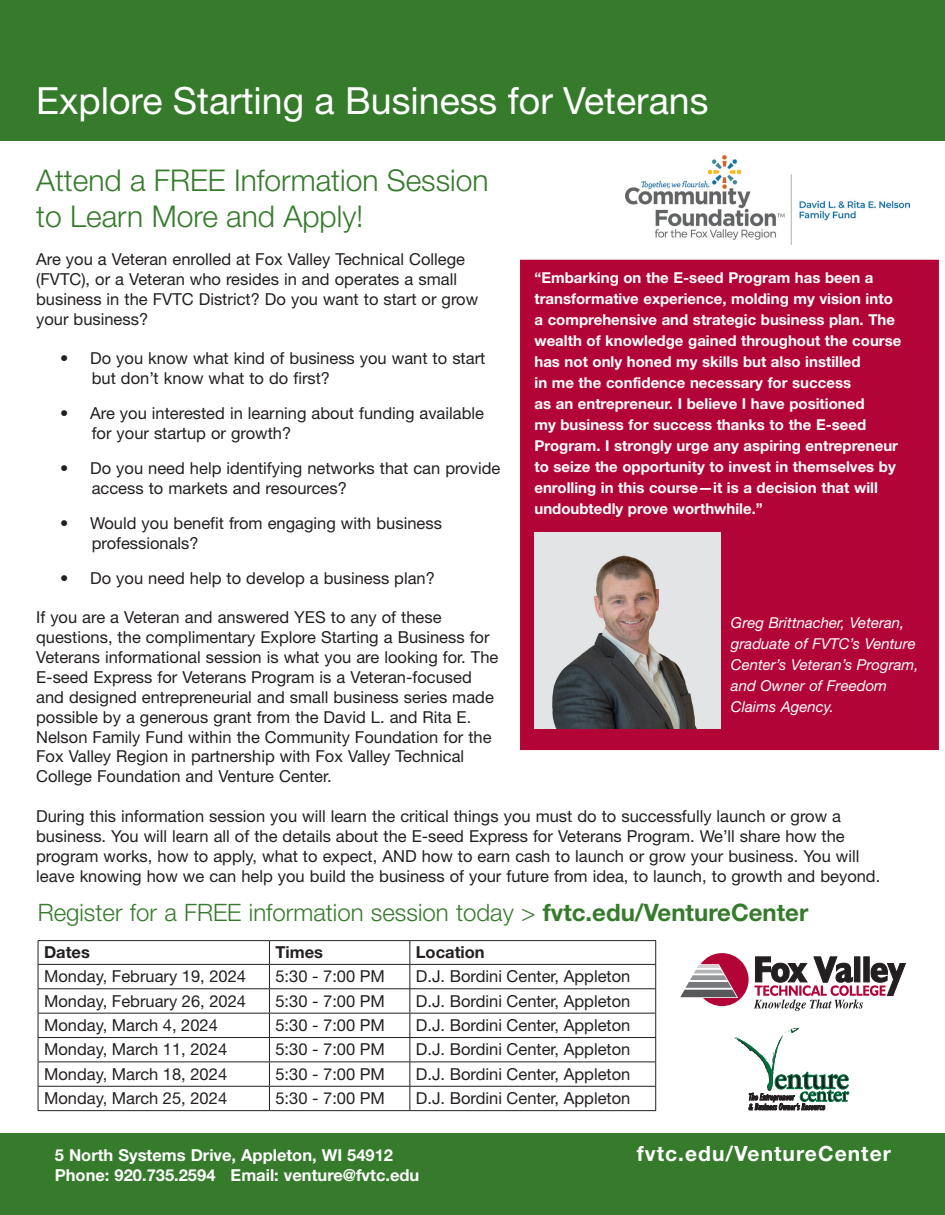
<style>
.page{position:relative;width:945px;height:1215px;background:#fff}
.page>*{position:absolute;margin:0;border:0;box-sizing:border-box;transform-origin:0 0}
.t1{font:37.5px "Helvetica Neue LT Std";color:#fff}
.t2{font:300 30px/36px "Helvetica Neue LT Std";color:#357b2b}
.t3{font:300 24px "Helvetica Neue LT Std";color:#357b2b}
.t4{font:700 21px "Helvetica Neue LT Std";letter-spacing:.05em;color:#fff}
.t5{font:16.5px/20px "Helvetica Neue LT Std";color:#231f20}
.t6{font:700 16.5px/20px "Helvetica Neue LT Std";color:#fff}
.t7{font:700 16.5px "Helvetica Neue LT Std";color:#231f20}
.t8{font:700 15px/21px "Helvetica Neue LT Std";color:#fff}
.t9{font:italic 15px/21px "Helvetica Neue LT Std";color:#fff}
.s1{font-weight:700}
</style>
<div class="page">
<div style="left:0;top:0;width:945px;height:141px;background:#357b2b"></div>
<div style="left:0;top:1133px;width:944px;height:81px;background:#357b2b"></div>
<svg style="left:680px;top:953px;width:226px;height:58px"></svg>
<hr style="left:38px;top:940px;width:231px;height:1px;background:#231f20">
<hr style="left:269px;top:940px;width:141px;height:1px;background:#231f20">
<hr style="left:410px;top:940px;width:246px;height:1px;background:#231f20">
<hr style="left:38px;top:964px;width:231px;height:1px;background:#231f20">
<hr style="left:269px;top:964px;width:141px;height:1px;background:#231f20">
<hr style="left:410px;top:964px;width:246px;height:1px;background:#231f20">
<hr style="left:38px;top:988px;width:231px;height:1px;background:#231f20">
<hr style="left:269px;top:988px;width:141px;height:1px;background:#231f20">
<hr style="left:410px;top:988px;width:246px;height:1px;background:#231f20">
<hr style="left:38px;top:1013px;width:231px;height:1px;background:#231f20">
<hr style="left:269px;top:1013px;width:141px;height:1px;background:#231f20">
<hr style="left:410px;top:1013px;width:246px;height:1px;background:#231f20">
<hr style="left:38px;top:1037px;width:231px;height:1px;background:#231f20">
<hr style="left:269px;top:1037px;width:141px;height:1px;background:#231f20">
<hr style="left:410px;top:1037px;width:246px;height:1px;background:#231f20">
<hr style="left:38px;top:1062px;width:231px;height:1px;background:#231f20">
<hr style="left:269px;top:1062px;width:141px;height:1px;background:#231f20">
<hr style="left:410px;top:1062px;width:246px;height:1px;background:#231f20">
<hr style="left:38px;top:1086px;width:231px;height:1px;background:#231f20">
<svg style="left:38px;top:941px;width:1px;height:169px"></svg>
<hr style="left:269px;top:1086px;width:141px;height:1px;background:#231f20">
<svg style="left:269px;top:941px;width:1px;height:169px"></svg>
<hr style="left:410px;top:1086px;width:246px;height:1px;background:#231f20">
<svg style="left:409px;top:941px;width:1px;height:169px"></svg>
<svg style="left:655px;top:941px;width:1px;height:169px"></svg>
<hr style="left:38px;top:1110px;width:231px;height:1px;background:#231f20">
<hr style="left:269px;top:1110px;width:141px;height:1px;background:#231f20">
<hr style="left:410px;top:1110px;width:246px;height:1px;background:#231f20">
<div style="left:520px;top:260px;width:419px;height:490px;background:#b30437"></div>
<img style="left:626px;top:156px;width:283px;height:88px">
<img style="left:534px;top:533px;width:186px;height:196px">
<svg style="left:734px;top:1028px;width:115px;height:83px"></svg>
<h1 class="t1" style="left:36px;top:78px;width:674px">Explore Starting a Business for Veterans</h1>
<h2 class="t2" style="left:36px;top:161px;width:454px">Attend a FREE Information Session to Learn More and Apply!</h2>
<p class="t5" style="left:36px;top:249px;width:444px">Are you a Veteran enrolled at Fox Valley Technical College (FVTC), or a Veteran who resides in and operates a small business in the FVTC District? Do you want to start or grow your business?</p>
<p class="t5" style="left:92px;top:348px;width:395px;text-indent:-32px">• Do you know what kind of business you want to start but don’t know what to do first?</p>
<p class="t5" style="left:92px;top:403px;width:394px;text-indent:-32px">• Are you interested in learning about funding available for your startup or growth?</p>
<p class="t5" style="left:92px;top:458px;width:410px;text-indent:-32px">• Do you need help identifying networks that can provide access to markets and resources?</p>
<p class="t5" style="left:92px;top:513px;width:352px;text-indent:-32px">• Would you benefit from engaging with business professionals?</p>
<p class="t5" style="left:60px;top:567px;width:376px">• Do you need help to develop a business plan?</p>
<p class="t5" style="left:36px;top:607px;width:464px">If you are a Veteran and answered YES to any of these questions, the complimentary Explore Starting a Business for Veterans informational session is what you are looking for. The E-seed Express for Veterans Program is a Veteran-focused and designed entrepreneurial and small business series made possible by a generous grant from the David L. and Rita E.<br>Nelson Family Fund within the Community Foundation for the Fox Valley Region in partnership with Fox Valley Technical College Foundation and Venture Center.</p>
<p class="t5" style="left:36px;top:806px;width:846px">During this information session you will learn the critical things you must do to successfully launch or grow a business. You will learn all of the details about the E-seed Express for Veterans Program. We’ll share how the program works, how to apply, what to expect, AND how to earn cash to launch or grow your business. You will leave knowing how we can help you build the business of your future from idea, to launch, to growth and beyond.</p>
<p class="t8" style="left:534px;top:267px;width:368px">“Embarking on the E-seed Program has been a transformative experience, molding my vision into a comprehensive and strategic business plan. The wealth of knowledge gained throughout the course has not only honed my skills but also instilled<br>in me the confidence necessary for success<br>as an entrepreneur. I believe I have positioned<br>my business for success thanks to the E-seed Program. I strongly urge any aspiring entrepreneur to seize the opportunity to invest in themselves by enrolling in this course—it is a decision that will undoubtedly prove worthwhile.”</p>
<p class="t9" style="left:731px;top:612px;width:189px">Greg Brittnacher, Veteran, graduate of FVTC’s Venture<br>Center’s Veteran’s Program, and Owner of Freedom<br>Claims Agency.</p>
<h3 class="t3" style="left:38px;top:898px;width:772px">Register for a FREE information session today &gt; <span class="s1">fvtc.edu/VentureCenter</span></h3>
<p class="t7" style="left:44px;top:942px;width:47px">Dates</p>
<p class="t7" style="left:275px;top:942px;width:49px">Times</p>
<p class="t7" style="left:416px;top:942px;width:70px">Location</p>
<p class="t5" style="left:44px;top:966px;width:204px">Monday, February 19, 2024</p>
<p class="t5" style="left:275px;top:966px;width:111px">5:30 - 7:00 PM</p>
<p class="t5" style="left:416px;top:966px;width:216px">D.J. Bordini Center, Appleton</p>
<p class="t5" style="left:44px;top:990px;width:204px">Monday, February 26, 2024</p>
<p class="t5" style="left:275px;top:990px;width:111px">5:30 - 7:00 PM</p>
<p class="t5" style="left:416px;top:990px;width:216px">D.J. Bordini Center, Appleton</p>
<p class="t5" style="left:44px;top:1015px;width:175px">Monday, March 4, 2024</p>
<p class="t5" style="left:275px;top:1015px;width:111px">5:30 - 7:00 PM</p>
<p class="t5" style="left:416px;top:1015px;width:216px">D.J. Bordini Center, Appleton</p>
<p class="t5" style="left:44px;top:1039px;width:185px">Monday, March 11, 2024</p>
<p class="t5" style="left:275px;top:1039px;width:111px">5:30 - 7:00 PM</p>
<p class="t5" style="left:416px;top:1039px;width:216px">D.J. Bordini Center, Appleton</p>
<p class="t5" style="left:44px;top:1064px;width:185px">Monday, March 18, 2024</p>
<p class="t5" style="left:275px;top:1064px;width:111px">5:30 - 7:00 PM</p>
<p class="t5" style="left:416px;top:1064px;width:216px">D.J. Bordini Center, Appleton</p>
<p class="t5" style="left:44px;top:1088px;width:185px">Monday, March 25, 2024</p>
<p class="t5" style="left:275px;top:1088px;width:111px">5:30 - 7:00 PM</p>
<p class="t5" style="left:416px;top:1088px;width:216px">D.J. Bordini Center, Appleton</p>
<p class="t6" style="left:55px;top:1145px;width:366px">5 North Systems Drive, Appleton, WI 54912<br>Phone: 920.735.2594 Email: venture@fvtc.edu</p>
<p class="t4" style="left:637px;top:1141px;width:256px">fvtc.edu/VentureCenter</p>
</div>
